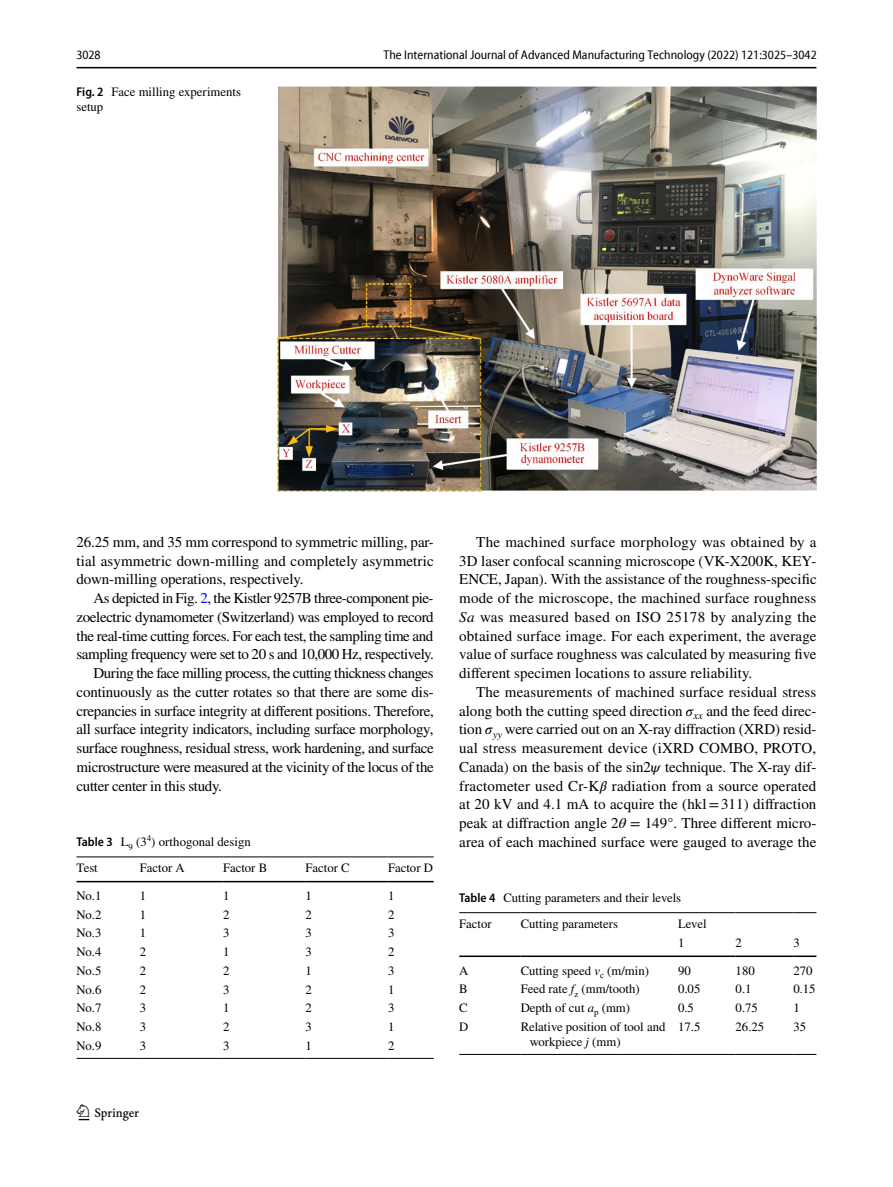
<style>
.page{position:relative;width:893px;height:1187px;background:#fff}
.page>*{position:absolute;margin:0;border:0;box-sizing:border-box;transform-origin:0 0}
.t1{font:22.5px "Springnew Regular 2";color:#000}
.t2{font:15px/18.8px "STIX";letter-spacing:-.02em;color:#000;text-align:justify}
.t3{font:12.75px/15px "STIX";color:#000}
.t4{font:semi-condensed 12.75px "Myriad Pro Unic";color:#000}
.s1{font-family:"Myriad Pro";font-weight:600;font-stretch:semi-condensed}
.s2{color:#00f}
.s3{font-style:italic}
.s4{font-family:"STIX Math Italic 3"}
.s5{font-family:"STIX Math Italic 4"}
.s6{font-family:"STIX Math Italic 5"}
.s7{font-family:"STIX Math Italic 6"}
</style>
<div class="page">
<hr style="left:77px;top:67px;width:739px;height:1px;background:#000">
<img style="left:276px;top:87px;width:540px;height:404px">
<hr style="left:77px;top:856px;width:63px;height:1px;background:#000">
<hr style="left:77px;top:880px;width:63px;height:2px;background:#000">
<hr style="left:140px;top:856px;width:83px;height:1px;background:#000">
<hr style="left:140px;top:880px;width:83px;height:2px;background:#000">
<hr style="left:223px;top:856px;width:83px;height:1px;background:#000">
<hr style="left:223px;top:880px;width:83px;height:2px;background:#000">
<hr style="left:306px;top:856px;width:82px;height:1px;background:#000">
<hr style="left:306px;top:880px;width:82px;height:2px;background:#000">
<hr style="left:388px;top:856px;width:46px;height:1px;background:#000">
<hr style="left:388px;top:880px;width:46px;height:2px;background:#000">
<hr style="left:77px;top:1057px;width:63px;height:1px;background:#000">
<hr style="left:140px;top:1057px;width:83px;height:1px;background:#000">
<hr style="left:223px;top:1057px;width:83px;height:1px;background:#000">
<hr style="left:306px;top:1057px;width:82px;height:1px;background:#000">
<hr style="left:388px;top:1057px;width:46px;height:1px;background:#000">
<hr style="left:459px;top:912px;width:62px;height:1px;background:#000">
<hr style="left:459px;top:955px;width:62px;height:1px;background:#000">
<hr style="left:521px;top:912px;width:157px;height:1px;background:#000">
<hr style="left:521px;top:955px;width:157px;height:1px;background:#000">
<hr style="left:678px;top:912px;width:58px;height:1px;background:#000">
<hr style="left:736px;top:912px;width:57px;height:1px;background:#000">
<svg style="left:793px;top:912px;width:23px;height:1px"></svg>
<hr style="left:678px;top:955px;width:58px;height:1px;background:#000">
<hr style="left:736px;top:955px;width:57px;height:1px;background:#000">
<svg style="left:793px;top:955px;width:23px;height:1px"></svg>
<hr style="left:459px;top:1053px;width:62px;height:1px;background:#000">
<hr style="left:521px;top:1053px;width:157px;height:1px;background:#000">
<hr style="left:678px;top:1053px;width:58px;height:1px;background:#000">
<hr style="left:736px;top:1053px;width:57px;height:1px;background:#000">
<svg style="left:793px;top:1053px;width:23px;height:1px"></svg>
<p class="t4" style="left:76px;top:50px;width:26px">3028</p>
<p class="t4" style="left:384px;top:50px;width:435px">The International Journal of Advanced Manufacturing Technology (2022) 121:3025–3042</p>
<p class="t3" style="left:77px;top:85px;width:166px"><span class="s1">Fig. 2</span> Face milling experiments setup</p>
<p class="t2" style="left:77px;top:533px;width:359px">26.25 mm, and 35 mm correspond to symmetric milling, par&shy;tial asymmetric down-milling and completely asymmetric down-milling operations, respectively.</p>
<p class="t2" style="left:94px;top:589px;width:341px">As depicted in Fig. <span class="s2">2</span>, the Kistler 9257B three-component pie-</p>
<p class="t2" style="left:77px;top:608px;width:359px">zoelectric dynamometer (Switzerland) was employed to record</p>
<p class="t2" style="left:77px;top:627px;width:358px">the real-time cutting forces. For each test, the sampling time and</p>
<p class="t2" style="left:77px;top:646px;width:359px">sampling frequency were set to 20 s and 10,000 Hz, respectively.</p>
<p class="t2" style="left:94px;top:664px;width:342px">During the face milling process, the cutting thickness changes</p>
<p class="t2" style="left:77px;top:683px;width:359px">continuously as the cutter rotates so that there are some dis-</p>
<p class="t2" style="left:77px;top:702px;width:359px">crepancies in surface integrity at different positions. Therefore,</p>
<p class="t2" style="left:77px;top:721px;width:358px">all surface integrity indicators, including surface morphology,</p>
<p class="t2" style="left:77px;top:739px;width:359px">surface roughness, residual stress, work hardening, and surface</p>
<p class="t2" style="left:77px;top:758px;width:359px">microstructure were measured at the vicinity of the locus of the</p>
<p class="t2" style="left:77px;top:777px;width:147px">cutter center in this study.</p>
<p class="t3" style="left:77px;top:830px;width:176px;line-height:25.5px"><span class="s1">Table 3</span> L<sub>9</sub> (3<sup>4</sup>) orthogonal design<br>Test</p>
<p class="t3" style="left:140px;top:860px;width:46px">Factor A</p>
<p class="t3" style="left:223px;top:860px;width:46px">Factor B</p>
<p class="t3" style="left:306px;top:860px;width:46px">Factor C</p>
<p class="t3" style="left:388px;top:860px;width:46px">Factor D</p>
<p class="t3" style="left:77px;top:889px;width:26px">No.1</p>
<p class="t3" style="left:140px;top:889px;width:8px">1</p>
<p class="t3" style="left:223px;top:889px;width:8px">1</p>
<p class="t3" style="left:306px;top:889px;width:8px">1</p>
<p class="t3" style="left:388px;top:889px;width:8px">1</p>
<p class="t3" style="left:77px;top:907px;width:26px">No.2</p>
<p class="t3" style="left:140px;top:907px;width:8px">1</p>
<p class="t3" style="left:223px;top:907px;width:8px">2</p>
<p class="t3" style="left:306px;top:907px;width:8px">2</p>
<p class="t3" style="left:388px;top:907px;width:8px">2</p>
<p class="t3" style="left:76px;top:926px;width:26px">No.3</p>
<p class="t3" style="left:140px;top:926px;width:8px">1</p>
<p class="t3" style="left:223px;top:926px;width:8px">3</p>
<p class="t3" style="left:306px;top:926px;width:8px">3</p>
<p class="t3" style="left:388px;top:926px;width:8px">3</p>
<p class="t3" style="left:76px;top:945px;width:26px">No.4</p>
<p class="t3" style="left:140px;top:945px;width:8px">2</p>
<p class="t3" style="left:223px;top:945px;width:8px">1</p>
<p class="t3" style="left:306px;top:945px;width:8px">3</p>
<p class="t3" style="left:388px;top:945px;width:8px">2</p>
<p class="t3" style="left:76px;top:963px;width:26px">No.5</p>
<p class="t3" style="left:140px;top:963px;width:8px">2</p>
<p class="t3" style="left:223px;top:963px;width:8px">2</p>
<p class="t3" style="left:306px;top:963px;width:8px">1</p>
<p class="t3" style="left:388px;top:963px;width:8px">3</p>
<p class="t3" style="left:76px;top:982px;width:26px">No.6</p>
<p class="t3" style="left:140px;top:982px;width:8px">2</p>
<p class="t3" style="left:223px;top:982px;width:8px">3</p>
<p class="t3" style="left:306px;top:982px;width:8px">2</p>
<p class="t3" style="left:388px;top:982px;width:8px">1</p>
<p class="t3" style="left:76px;top:1001px;width:26px">No.7</p>
<p class="t3" style="left:140px;top:1001px;width:8px">3</p>
<p class="t3" style="left:223px;top:1001px;width:8px">1</p>
<p class="t3" style="left:306px;top:1001px;width:8px">2</p>
<p class="t3" style="left:388px;top:1001px;width:8px">3</p>
<p class="t3" style="left:76px;top:1020px;width:26px">No.8</p>
<p class="t3" style="left:140px;top:1020px;width:8px">3</p>
<p class="t3" style="left:223px;top:1020px;width:8px">2</p>
<p class="t3" style="left:306px;top:1020px;width:8px">3</p>
<p class="t3" style="left:388px;top:1020px;width:8px">1</p>
<p class="t3" style="left:76px;top:1038px;width:26px">No.9</p>
<p class="t3" style="left:140px;top:1038px;width:8px">3</p>
<p class="t3" style="left:223px;top:1038px;width:8px">3</p>
<p class="t3" style="left:306px;top:1038px;width:8px">1</p>
<p class="t3" style="left:388px;top:1038px;width:8px">2</p>
<h1 class="t1" style="left:79px;top:1104px;width:62px">1 3</h1>
<p class="t2" style="left:459px;top:533px;width:359px;text-indent:17px">The machined surface morphology was obtained by a 3D laser confocal scanning microscope (VK-X200K, KEY-ENCE, Japan). With the assistance of the roughness-specific mode of the microscope, the machined surface roughness <span class="s3">Sa</span> was measured based on ISO 25178 by analyzing the obtained surface image. For each experiment, the average value of surface roughness was calculated by measuring five different specimen locations to assure reliability.</p>
<p class="t2" style="left:459px;top:683px;width:359px;text-indent:17px">The measurements of machined surface residual stress along both the cutting speed direction <span class="s4">𝜎</span><sub>xx</sub> and the feed direc&shy;tion <span class="s5">𝜎</span><sub>yy</sub> were carried out on an X-ray diffraction (XRD) resid&shy;ual stress measurement device (iXRD COMBO, PROTO, Canada) on the basis of the sin2<span class="s6">𝜓</span> technique. The X-ray dif&shy;fractometer used Cr-K<span class="s7">𝛽</span> radiation from a source operated at 20 kV and 4.1 mA to acquire the (hkl=311) diffraction peak at diffraction angle 2<span class="s3">θ</span> = 149°. Three different micro&shy;area of each machined surface were gauged to average the</p>
<p class="t3" style="left:459px;top:885px;width:224px;line-height:25.5px"><span class="s1">Table 4</span> Cutting parameters and their levels<br>Factor</p>
<p class="t3" style="left:521px;top:916px;width:99px">Cutting parameters</p>
<p class="t3" style="left:678px;top:914px;width:30px;line-height:18.9px">Level<br>1</p>
<p class="t3" style="left:736px;top:935px;width:8px">2</p>
<p class="t3" style="left:793px;top:935px;width:8px">3</p>
<p class="t3" style="left:459px;top:963px;width:11px">A</p>
<p class="t3" style="left:521px;top:963px;width:130px">Cutting speed <span class="s3">v</span><sub>c</sub> (m/min)</p>
<p class="t3" style="left:678px;top:963px;width:14px">90</p>
<p class="t3" style="left:736px;top:963px;width:21px">180</p>
<p class="t3" style="left:793px;top:963px;width:21px">270</p>
<p class="t3" style="left:459px;top:982px;width:10px">B</p>
<p class="t3" style="left:521px;top:982px;width:120px">Feed rate <span class="s3">f</span><sub>z</sub> (mm/tooth)</p>
<p class="t3" style="left:678px;top:982px;width:24px">0.05</p>
<p class="t3" style="left:736px;top:982px;width:17px">0.1</p>
<p class="t3" style="left:793px;top:982px;width:24px">0.15</p>
<p class="t3" style="left:459px;top:1001px;width:10px">C</p>
<p class="t3" style="left:521px;top:1001px;width:111px">Depth of cut <span class="s3">a</span><sub>p</sub> (mm)</p>
<p class="t3" style="left:678px;top:1001px;width:17px">0.5</p>
<p class="t3" style="left:736px;top:1001px;width:24px">0.75</p>
<p class="t3" style="left:793px;top:1001px;width:8px">1</p>
<p class="t3" style="left:459px;top:1019px;width:11px">D</p>
<p class="t3" style="left:530px;top:1019px;width:137px;text-indent:-9px">Relative position of tool and workpiece <span class="s3">j</span> (mm)</p>
<p class="t3" style="left:678px;top:1019px;width:24px">17.5</p>
<p class="t3" style="left:736px;top:1019px;width:30px">26.25</p>
<p class="t3" style="left:793px;top:1019px;width:14px">35</p>
</div>
